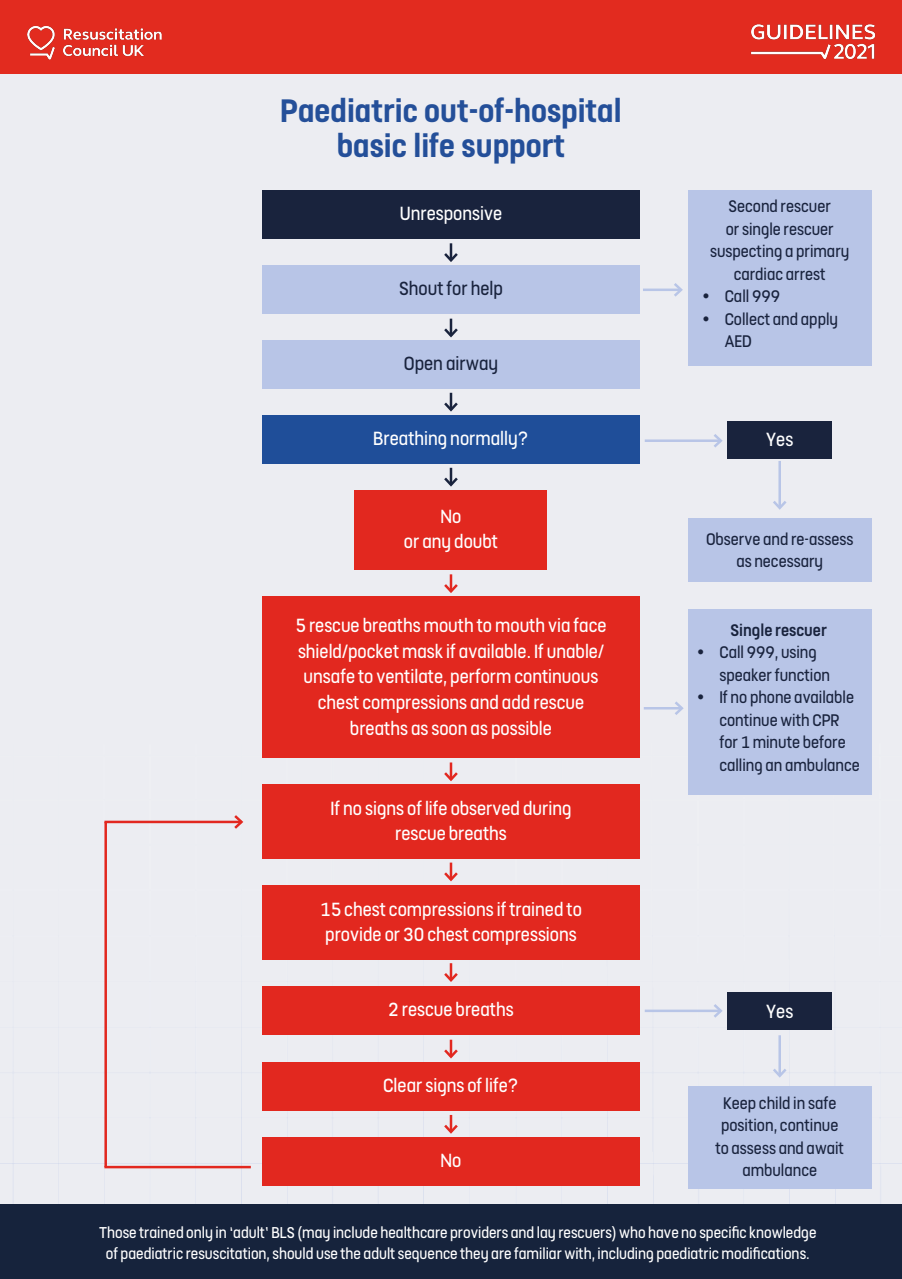
<style>
.page{position:relative;width:902px;height:1279px;background:#fff}
.page>*{position:absolute;margin:0;border:0;box-sizing:border-box;transform-origin:0 0}
.t1{font:700 36.25px/35px "FS Dillon";color:#244f99;text-align:center}
.t2{font:21.25px/25.5px "FS Dillon";color:#fff;text-align:center}
.t3{font:21.25px "FS Dillon";color:#19233d}
.t4{font:18.75px/22.5px "FS Dillon";color:#19233d;text-align:center}
.t5{font:500 18.75px "FS Dillon";color:#19233d}
.t6{font:17.5px/21px "FS Dillon";color:#fff;text-align:center}
</style>
<div class="page">
<div style="left:0;top:0;width:901px;height:1279px;background:#ecedf2"></div>
<img style="left:0;top:666px;width:901px;height:539px">
<div style="left:0;top:0;width:901px;height:74px;background:#e22b1f"></div>
<div style="left:0;top:1205px;width:901px;height:74px;background:#16233c"></div>
<img style="left:751px;top:24px;width:124px;height:36px">
<img style="left:27px;top:25px;width:135px;height:35px">
<div style="left:262px;top:190px;width:377px;height:49px;background:#19233d"></div>
<div style="left:262px;top:265px;width:377px;height:49px;background:#b8c5e7"></div>
<div style="left:262px;top:340px;width:377px;height:49px;background:#b8c5e7"></div>
<div style="left:262px;top:415px;width:377px;height:49px;background:#1f4e99"></div>
<div style="left:354px;top:491px;width:193px;height:79px;background:#e2281f"></div>
<div style="left:262px;top:597px;width:377px;height:161px;background:#e2281f"></div>
<div style="left:262px;top:785px;width:377px;height:74px;background:#e2281f"></div>
<div style="left:262px;top:885px;width:377px;height:75px;background:#e2281f"></div>
<div style="left:262px;top:986px;width:377px;height:49px;background:#e2281f"></div>
<div style="left:262px;top:1062px;width:377px;height:48px;background:#e2281f"></div>
<div style="left:262px;top:1137px;width:377px;height:49px;background:#e2281f"></div>
<div style="left:687px;top:190px;width:184px;height:176px;background:#b8c5e7"></div>
<div style="left:727px;top:421px;width:104px;height:38px;background:#19233d"></div>
<div style="left:687px;top:518px;width:184px;height:64px;background:#b8c5e7"></div>
<div style="left:687px;top:609px;width:184px;height:185px;background:#b8c5e7"></div>
<div style="left:727px;top:992px;width:104px;height:37px;background:#19233d"></div>
<div style="left:687px;top:1086px;width:184px;height:102px;background:#b8c5e7"></div>
<hr style="left:449px;top:243px;width:3px;height:17px;background:#19233d">
<svg style="left:444px;top:250px;width:14px;height:12px"></svg>
<hr style="left:449px;top:319px;width:3px;height:17px;background:#19233d">
<svg style="left:444px;top:326px;width:14px;height:12px"></svg>
<hr style="left:449px;top:393px;width:3px;height:17px;background:#19233d">
<svg style="left:444px;top:400px;width:14px;height:12px"></svg>
<hr style="left:449px;top:468px;width:3px;height:17px;background:#19233d">
<svg style="left:444px;top:475px;width:14px;height:12px"></svg>
<hr style="left:449px;top:574px;width:3px;height:17px;background:#e22820">
<svg style="left:444px;top:581px;width:14px;height:12px"></svg>
<hr style="left:449px;top:762px;width:3px;height:17px;background:#e22820">
<svg style="left:441px;top:769px;width:19px;height:14px"></svg>
<hr style="left:449px;top:862px;width:3px;height:17px;background:#e22820">
<svg style="left:441px;top:870px;width:19px;height:13px"></svg>
<hr style="left:449px;top:963px;width:3px;height:17px;background:#e22820">
<svg style="left:441px;top:970px;width:19px;height:14px"></svg>
<hr style="left:449px;top:1040px;width:3px;height:16px;background:#e22820">
<svg style="left:441px;top:1047px;width:19px;height:13px"></svg>
<hr style="left:449px;top:1115px;width:3px;height:17px;background:#e22820">
<svg style="left:441px;top:1122px;width:19px;height:13px"></svg>
<hr style="left:644px;top:439px;width:76px;height:3px;background:#b8c5e7">
<svg style="left:710px;top:434px;width:13px;height:14px"></svg>
<hr style="left:642px;top:289px;width:39px;height:2px;background:#b8c5e7">
<svg style="left:671px;top:283px;width:12px;height:14px"></svg>
<hr style="left:778px;top:461px;width:2px;height:47px;background:#b8c5e7">
<svg style="left:773px;top:498px;width:14px;height:12px"></svg>
<hr style="left:643px;top:707px;width:38px;height:2px;background:#b8c5e7">
<svg style="left:671px;top:699px;width:14px;height:19px"></svg>
<hr style="left:644px;top:1009px;width:76px;height:3px;background:#b8c5e7">
<svg style="left:710px;top:1001px;width:14px;height:19px"></svg>
<hr style="left:778px;top:1035px;width:2px;height:41px;background:#b8c5e7">
<svg style="left:770px;top:1066px;width:19px;height:13px"></svg>
<hr style="left:104px;top:1166px;width:147px;height:2px;background:#e2281f">
<hr style="left:104px;top:822px;width:3px;height:345px;background:#e2281f">
<hr style="left:104px;top:821px;width:137px;height:2px;background:#e22820">
<svg style="left:231px;top:812px;width:14px;height:19px"></svg>
<h1 class="t1" style="left:280px;top:90px;width:343px">Paediatric out-of-hospital basic life support</h1>
<p class="t2" style="left:400px;top:199px;width:104px">Unresponsive</p>
<p class="t3" style="left:399px;top:275px;width:105px">Shout for help</p>
<p class="t3" style="left:403px;top:350px;width:96px">Open airway</p>
<p class="t2" style="left:373px;top:424px;width:157px">Breathing normally?</p>
<p class="t2" style="left:404px;top:502px;width:96px">No<br>or any doubt</p>
<p class="t2" style="left:295px;top:612px;width:312px">5 rescue breaths mouth to mouth via face shield/pocket mask if available. If unable/ unsafe to ventilate, perform continuous chest compressions and add rescue breaths as soon as possible</p>
<p class="t2" style="left:330px;top:794px;width:242px">If no signs of life observed during rescue breaths</p>
<p class="t2" style="left:320px;top:895px;width:263px;text-align:left">15 chest compressions if trained to provide or 30 chest compressions</p>
<p class="t2" style="left:388px;top:995px;width:127px">2 rescue breaths</p>
<p class="t2" style="left:383px;top:1071px;width:137px">Clear signs of life?</p>
<p class="t2" style="left:440px;top:1146px;width:22px">No</p>
<p class="t4" style="left:709px;top:194px;width:141px">Second rescuer<br>or single rescuer suspecting a primary cardiac arrest</p>
<p class="t4" style="left:702px;top:284px;width:79px">• Call 999</p>
<p class="t4" style="left:724px;top:306px;width:115px;text-align:left;text-indent:-22px">• Collect and apply<br>AED</p>
<p class="t2" style="left:766px;top:425px;width:29px">Yes</p>
<p class="t4" style="left:705px;top:527px;width:149px">Observe and re-assess as necessary</p>
<p class="t5" style="left:730px;top:617px;width:98px">Single rescuer</p>
<p class="t4" style="left:719px;top:640px;width:112px;text-align:left;text-indent:-22px">• Call 999, using speaker function</p>
<p class="t4" style="left:719px;top:685px;width:142px;text-align:left;text-indent:-22px">• If no phone available continue with CPR for 1 minute before calling an ambulance</p>
<p class="t2" style="left:766px;top:997px;width:29px">Yes</p>
<p class="t4" style="left:715px;top:1090px;width:130px">Keep child in safe position, continue to assess and await ambulance</p>
<p class="t6" style="left:99px;top:1221px;width:718px">Those trained only in ‘adult’ BLS (may include healthcare providers and lay rescuers) who have no specific knowledge of paediatric resuscitation, should use the adult sequence they are familiar with, including paediatric modifications.</p>
</div>
